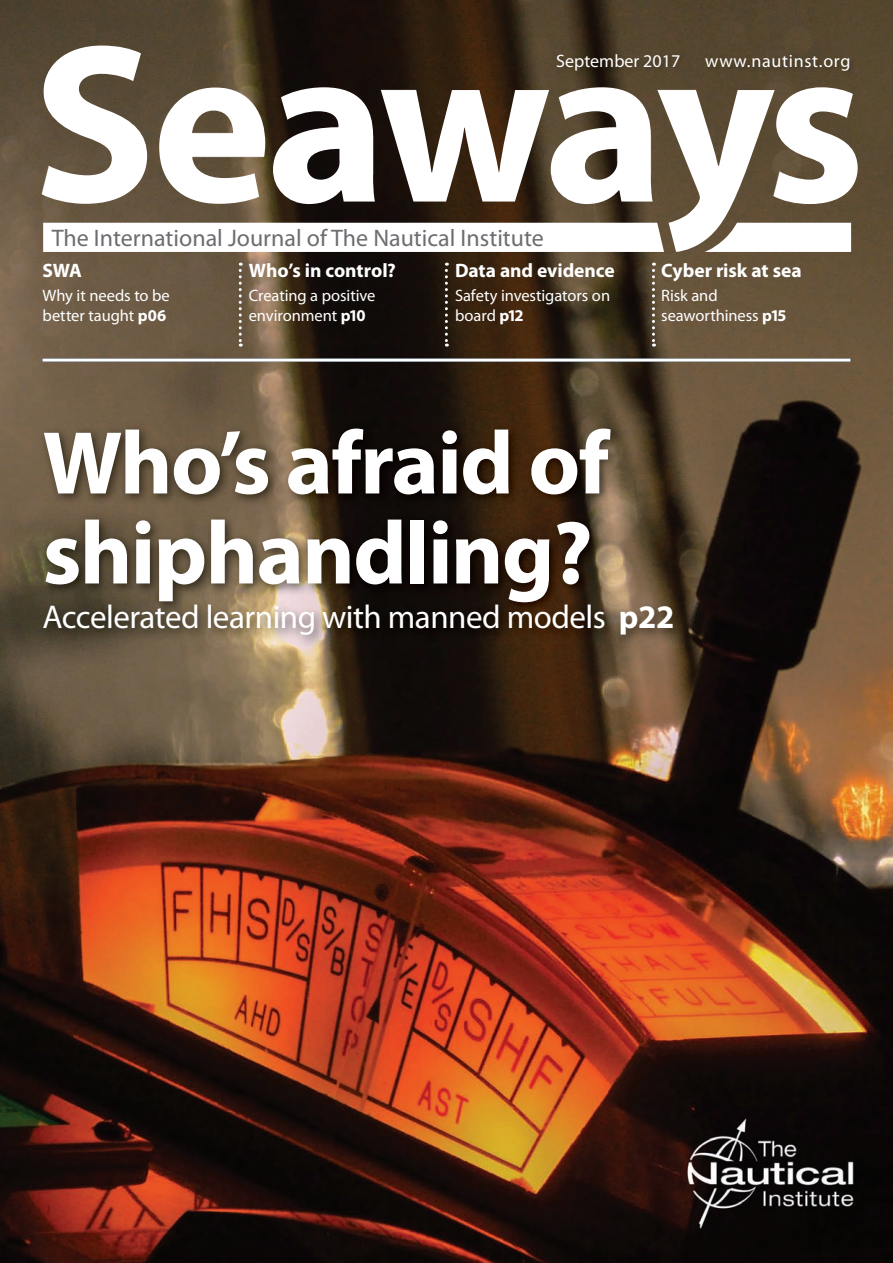
<style>
.page{position:relative;width:893px;height:1263px;background:#fff}
.page>*{position:absolute;margin:0;border:0;box-sizing:border-box;transform-origin:0 0}
.t1{font:700 228px "Myriad Pro";letter-spacing:-.035em;color:#fff}
.t2{font:700 90px/90px "Myriad Pro";letter-spacing:-.02em;color:#fff}
.t3{font:33px "Myriad Pro";letter-spacing:-.015em;color:#fff}
.t4{font:24px "Myriad Pro";color:#6c6d70}
.t5{font:700 19.5px "Myriad Pro";letter-spacing:-.005em;color:#fff}
.t6{font:18px "Myriad Pro";letter-spacing:.04em;color:#fff}
.t7{font:18px "Myriad Pro";color:#fff}
.t8{font:16.5px/19.5px "Myriad Pro";letter-spacing:-.005em;color:#fff}
.s1{font-weight:700}
</style>
<div class="page">
<img style="left:0;top:0;width:893px;height:1263px">
<img style="left:38px;top:422px;width:647px;height:225px">
<img style="left:681px;top:1107px;width:184px;height:127px">
<svg style="left:239px;top:263px;width:3px;height:84px"></svg>
<svg style="left:445px;top:263px;width:3px;height:84px"></svg>
<svg style="left:652px;top:263px;width:3px;height:84px"></svg>
<hr style="left:43px;top:359px;width:807px;height:3px;background:#fff">
<svg style="left:42px;top:46px;width:816px;height:206px;background:#615444"></svg>
<img style="left:555px;top:52px;width:301px;height:26px">
<p class="t1" style="left:33px;top:-24px;width:834px">Seaways</p>
<p class="t7" style="left:556px;top:50px;width:126px">September 2017</p>
<p class="t6" style="left:705px;top:50px;width:147px">www.nautinst.org</p>
<p class="t4" style="left:52px;top:223px;width:494px">The International Journal of The Nautical Institute</p>
<p class="t5" style="left:43px;top:258px;width:41px">SWA</p>
<p class="t8" style="left:43px;top:286px;width:129px">Why it needs to be better taught <span class="s1">p06</span></p>
<p class="t5" style="left:249px;top:258px;width:149px">Who’s in control?</p>
<p class="t8" style="left:249px;top:286px;width:128px">Creating a positive environment <span class="s1">p10</span></p>
<p class="t5" style="left:455px;top:258px;width:161px">Data and evidence</p>
<p class="t8" style="left:455px;top:286px;width:157px">Safety investigators on board <span class="s1">p12</span></p>
<p class="t5" style="left:661px;top:258px;width:142px">Cyber risk at sea</p>
<p class="t8" style="left:661px;top:286px;width:126px">Risk and seaworthiness <span class="s1">p15</span></p>
<p class="t2" style="left:43px;top:415px;width:568px">Who’s afraid of shiphandling?</p>
<p class="t3" style="left:43px;top:597px;width:633px">Accelerated learning with manned models <span class="s1">p22</span></p>
</div>
